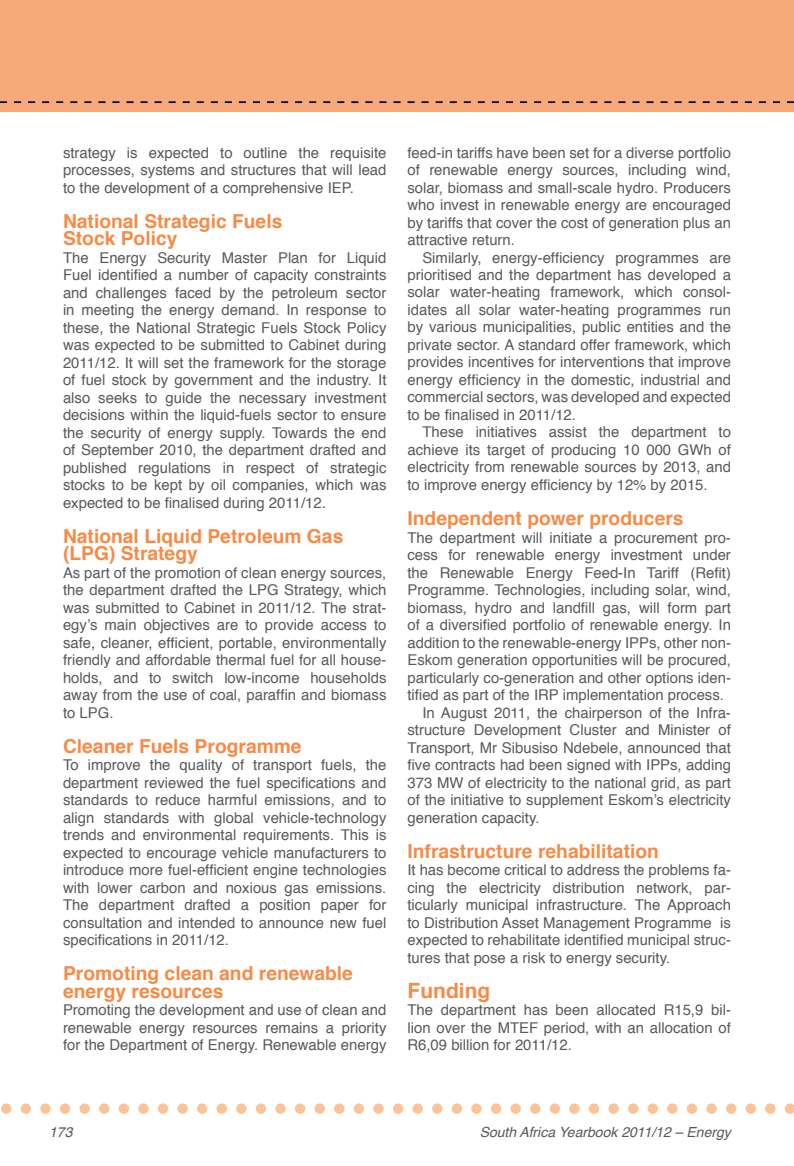
<style>
.page{position:relative;width:794px;height:1166px;background:#fff}
.page>*{position:absolute;margin:0;border:0;box-sizing:border-box;transform-origin:0 0}
.t1{font:700 21px "Helvetica";color:#f68b47}
.t2{font:700 19.25px/17.5px "Helvetica";color:#f68b47}
.t3{font:14.88px/17.5px "Helvetica";color:#58595b;text-align:justify}
.t4{font:italic 14px "Helvetica";color:#58595b}
.s1{font-style:italic}
</style>
<div class="page">
<div style="left:0;top:0;width:794px;height:112px;background:#f7a979"></div>
<svg style="left:0;top:101px;width:794px;height:2px"></svg>
<div style="left:158px;top:1103px;width:10px;height:11px;background:#fcc298;border-radius:50%"></div>
<div style="left:197px;top:1103px;width:10px;height:11px;background:#fcc298;border-radius:50%"></div>
<div style="left:177px;top:1103px;width:11px;height:11px;background:#fcc298;border-radius:50%"></div>
<div style="left:1px;top:1103px;width:10px;height:11px;background:#fcc298;border-radius:50%"></div>
<div style="left:79px;top:1103px;width:11px;height:11px;background:#fcc298;border-radius:50%"></div>
<div style="left:40px;top:1103px;width:11px;height:11px;background:#fcc298;border-radius:50%"></div>
<div style="left:119px;top:1103px;width:10px;height:11px;background:#fcc298;border-radius:50%"></div>
<div style="left:21px;top:1103px;width:10px;height:11px;background:#fcc298;border-radius:50%"></div>
<div style="left:99px;top:1103px;width:10px;height:11px;background:#fcc298;border-radius:50%"></div>
<div style="left:60px;top:1103px;width:10px;height:11px;background:#fcc298;border-radius:50%"></div>
<div style="left:138px;top:1103px;width:11px;height:11px;background:#fcc298;border-radius:50%"></div>
<div style="left:314px;top:1103px;width:11px;height:11px;background:#fcc298;border-radius:50%"></div>
<div style="left:236px;top:1103px;width:10px;height:11px;background:#fcc298;border-radius:50%"></div>
<div style="left:393px;top:1103px;width:10px;height:11px;background:#fcc298;border-radius:50%"></div>
<div style="left:354px;top:1103px;width:10px;height:11px;background:#fcc298;border-radius:50%"></div>
<div style="left:275px;top:1103px;width:11px;height:11px;background:#fcc298;border-radius:50%"></div>
<div style="left:432px;top:1103px;width:10px;height:11px;background:#fcc298;border-radius:50%"></div>
<div style="left:334px;top:1103px;width:10px;height:11px;background:#fcc298;border-radius:50%"></div>
<div style="left:256px;top:1103px;width:10px;height:11px;background:#fcc298;border-radius:50%"></div>
<div style="left:412px;top:1103px;width:11px;height:11px;background:#fcc298;border-radius:50%"></div>
<div style="left:216px;top:1103px;width:11px;height:11px;background:#fcc298;border-radius:50%"></div>
<div style="left:373px;top:1103px;width:11px;height:11px;background:#fcc298;border-radius:50%"></div>
<div style="left:295px;top:1103px;width:10px;height:11px;background:#fcc298;border-radius:50%"></div>
<div style="left:452px;top:1103px;width:10px;height:11px;background:#fcc298;border-radius:50%"></div>
<div style="left:569px;top:1103px;width:10px;height:11px;background:#fcc298;border-radius:50%"></div>
<div style="left:491px;top:1103px;width:10px;height:11px;background:#fcc298;border-radius:50%"></div>
<div style="left:647px;top:1103px;width:11px;height:11px;background:#fcc298;border-radius:50%"></div>
<div style="left:608px;top:1103px;width:11px;height:11px;background:#fcc298;border-radius:50%"></div>
<div style="left:530px;top:1103px;width:10px;height:11px;background:#fcc298;border-radius:50%"></div>
<div style="left:687px;top:1103px;width:10px;height:11px;background:#fcc298;border-radius:50%"></div>
<div style="left:589px;top:1103px;width:10px;height:11px;background:#fcc298;border-radius:50%"></div>
<div style="left:510px;top:1103px;width:11px;height:11px;background:#fcc298;border-radius:50%"></div>
<div style="left:667px;top:1103px;width:10px;height:11px;background:#fcc298;border-radius:50%"></div>
<div style="left:471px;top:1103px;width:11px;height:11px;background:#fcc298;border-radius:50%"></div>
<div style="left:628px;top:1103px;width:10px;height:11px;background:#fcc298;border-radius:50%"></div>
<div style="left:549px;top:1103px;width:11px;height:11px;background:#fcc298;border-radius:50%"></div>
<div style="left:706px;top:1103px;width:11px;height:11px;background:#fcc298;border-radius:50%"></div>
<div style="left:745px;top:1103px;width:11px;height:11px;background:#fcc298;border-radius:50%"></div>
<svg style="left:784px;top:1103px;width:10px;height:11px"></svg>
<div style="left:765px;top:1103px;width:10px;height:11px;background:#fcc298;border-radius:50%"></div>
<div style="left:726px;top:1103px;width:10px;height:11px;background:#fcc298;border-radius:50%"></div>
<p class="t3" style="left:63px;top:144px;width:325px">strategy is expected to outline the requisite processes, systems and structures that will lead to the development of a comprehensive IEP.</p>
<p class="t2" style="left:63px;top:212px;width:221px">National Strategic Fuels<br>Stock Policy</p>
<p class="t3" style="left:63px;top:249px;width:325px">The Energy Security Master Plan for Liquid Fuel identified a number of capacity constraints and challenges faced by the petroleum sector in meeting the energy demand. In response to these, the National Strategic Fuels Stock Policy was expected to be submitted to Cabinet during 2011/12. It will set the framework for the storage of fuel stock by government and the industry. It also seeks to guide the necessary investment decisions within the liquid-fuels sector to ensure the security of energy supply. Towards the end of September 2010, the department drafted and published regulations in respect of strategic stocks to be kept by oil companies, which was expected to be finalised during 2011/12<span class="s1">.</span></p>
<p class="t2" style="left:63px;top:527px;width:282px">National Liquid Petroleum Gas (LPG) Strategy</p>
<p class="t3" style="left:63px;top:564px;width:325px">As part of the promotion of clean energy sources, the department drafted the LPG Strategy, which was submitted to Cabinet in 2011/12. The strat&shy;egy’s main objectives are to provide access to safe, cleaner, efficient, portable, environmentally friendly and affordable thermal fuel for all house&shy;holds, and to switch low-income households away from the use of coal, paraffin and biomass to LPG.</p>
<p class="t2" style="left:63px;top:737px;width:240px">Cleaner Fuels Programme</p>
<p class="t3" style="left:63px;top:756px;width:325px">To improve the quality of transport fuels, the department reviewed the fuel specifications and standards to reduce harmful emissions, and to align standards with global vehicle-technology trends and environmental requirements. This is expected to encourage vehicle manufacturers to introduce more fuel-efficient engine technologies with lower carbon and noxious gas emissions.<br>The department drafted a position paper for consultation and intended to announce new fuel specifications in 2011/12.</p>
<p class="t2" style="left:63px;top:965px;width:291px">Promoting clean and renewable energy resources</p>
<p class="t3" style="left:63px;top:1001px;width:325px">Promoting the development and use of clean and renewable energy resources remains a priority for the Department of Energy. Renewable energy</p>
<p class="t3" style="left:407px;top:144px;width:325px">feed-in tariffs have been set for a diverse portfolio of renewable energy sources, including wind, solar, biomass and small-scale hydro. Producers who invest in renewable energy are encouraged by tariffs that cover the cost of generation plus an attractive return.</p>
<p class="t3" style="left:407px;top:249px;width:325px;text-indent:15px">Similarly, energy-efficiency programmes are prioritised and the department has developed a solar water-heating framework, which consol&shy;idates all solar water-heating programmes run by various municipalities, public entities and the private sector. A standard offer framework, which provides incentives for interventions that improve energy efficiency in the domestic, industrial and commercial sectors, was developed and expected to be finalised in 2011/12.</p>
<p class="t3" style="left:407px;top:424px;width:325px;text-indent:15px">These initiatives assist the department to achieve its target of producing 10 000 GWh of electricity from renewable sources by 2013, and to improve energy efficiency by 12% by 2015.</p>
<p class="t2" style="left:407px;top:510px;width:277px">Independent power producers</p>
<p class="t3" style="left:407px;top:529px;width:325px">The department will initiate a procurement pro-</p>
<p class="t3" style="left:407px;top:546px;width:325px">cess for renewable energy investment under</p>
<p class="t3" style="left:407px;top:564px;width:325px">the Renewable Energy Feed-In Tariff (Refit)</p>
<p class="t3" style="left:407px;top:581px;width:325px">Programme. Technologies, including solar, wind,</p>
<p class="t3" style="left:407px;top:599px;width:325px">biomass, hydro and landfill gas, will form part</p>
<p class="t3" style="left:407px;top:616px;width:325px">of a diversified portfolio of renewable energy. In</p>
<p class="t3" style="left:407px;top:634px;width:325px">addition to the renewable-energy IPPs, other non-</p>
<p class="t3" style="left:407px;top:651px;width:325px">Eskom generation opportunities will be procured,</p>
<p class="t3" style="left:407px;top:669px;width:325px">particularly co-generation and other options iden-</p>
<p class="t3" style="left:407px;top:686px;width:318px">tified as part of the IRP implementation process.</p>
<p class="t3" style="left:422px;top:704px;width:310px">In August 2011, the chairperson of the Infra-</p>
<p class="t3" style="left:407px;top:721px;width:325px">structure Development Cluster and Minister of</p>
<p class="t3" style="left:407px;top:739px;width:325px">Transport, Mr Sibusiso Ndebele, announced that</p>
<p class="t3" style="left:407px;top:756px;width:325px">five contracts had been signed with IPPs, adding</p>
<p class="t3" style="left:407px;top:774px;width:325px">373 MW of electricity to the national grid, as part</p>
<p class="t3" style="left:407px;top:791px;width:325px">of the initiative to supplement Eskom’s electricity</p>
<p class="t3" style="left:407px;top:809px;width:134px">generation capacity.</p>
<p class="t2" style="left:407px;top:842px;width:253px">Infrastructure rehabilitation</p>
<p class="t3" style="left:407px;top:861px;width:325px">It has become critical to address the problems fa&shy;cing the electricity distribution network, par&shy;ticularly municipal infrastructure. The Approach to Distribution Asset Management Programme is expected to rehabilitate identified municipal struc&shy;tures that pose a risk to energy security.</p>
<h1 class="t1" style="left:407px;top:973px;width:84px">Funding</h1>
<p class="t3" style="left:407px;top:1001px;width:325px">The department has been allocated R15,9 bil&shy;lion over the MTEF period, with an allocation of R6,09 billion for 2011/12.</p>
<p class="t4" style="left:49px;top:1121px;width:25px">173</p>
<p class="t4" style="left:480px;top:1121px;width:253px">South Africa Yearbook 2011/12 – Energy</p>
</div>
